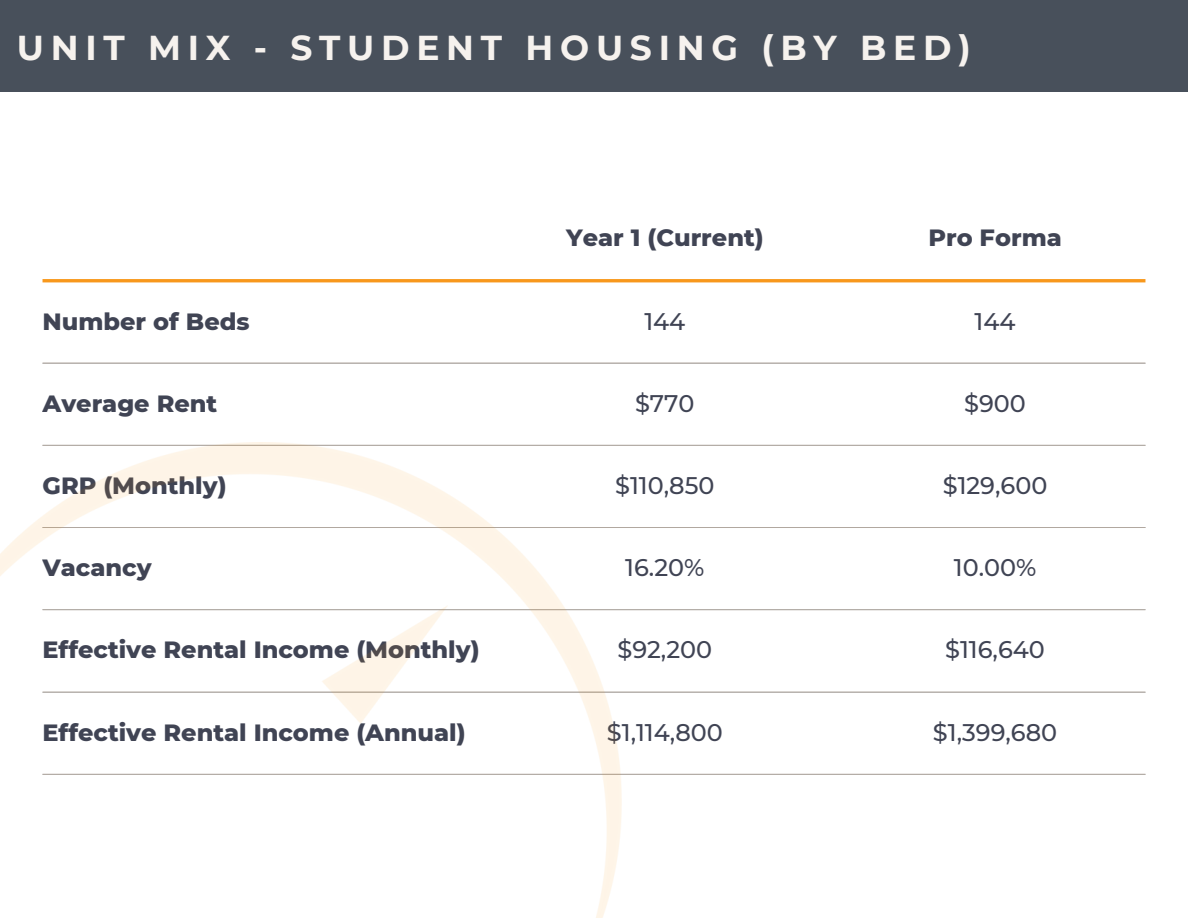
<style>
.page{position:relative;width:1188px;height:918px;background:#fff}
.page>*{position:absolute;margin:0;border:0;box-sizing:border-box;transform-origin:0 0}
.t1{font:700 34.5px "Montserrat";letter-spacing:.195em;color:#f6f2ee}
.t2{font:800 24px "Montserrat";color:#404454}
.t3{font:500 24px "Montserrat";color:#404454}
</style>
<div class="page">
<div style="left:0;top:0;width:1188px;height:92px;background:#48505b"></div>
<hr style="left:43px;top:363px;width:1102px;height:1px;background:#b1a8a0">
<hr style="left:43px;top:445px;width:1102px;height:1px;background:#b1a8a0">
<hr style="left:43px;top:527px;width:1102px;height:1px;background:#b1a8a0">
<hr style="left:43px;top:609px;width:1102px;height:1px;background:#b1a8a0">
<hr style="left:43px;top:692px;width:1102px;height:1px;background:#b1a8a0">
<hr style="left:43px;top:774px;width:1102px;height:1px;background:#b1a8a0">
<hr style="left:43px;top:279px;width:1102px;height:3px;background:#f8981c">
<img style="left:0;top:442px;width:621px;height:476px">
<h1 class="t1" style="left:17px;top:26px;width:955px">UNIT MIX - STUDENT HOUSING (BY BED)</h1>
<p class="t2" style="left:566px;top:223px;width:199px">Year 1 (Current)</p>
<p class="t2" style="left:928px;top:223px;width:135px">Pro Forma</p>
<p class="t2" style="left:43px;top:306px;width:209px">Number of Beds</p>
<p class="t3" style="left:644px;top:306px;width:42px">144</p>
<p class="t3" style="left:975px;top:306px;width:42px">144</p>
<p class="t2" style="left:43px;top:388px;width:176px">Average Rent</p>
<p class="t3" style="left:635px;top:388px;width:61px">$770</p>
<p class="t3" style="left:964px;top:388px;width:63px">$900</p>
<p class="t2" style="left:43px;top:471px;width:186px">GRP (Monthly)</p>
<p class="t3" style="left:615px;top:471px;width:101px">$110,850</p>
<p class="t3" style="left:943px;top:471px;width:106px">$129,600</p>
<p class="t2" style="left:43px;top:553px;width:111px">Vacancy</p>
<p class="t3" style="left:625px;top:553px;width:81px">16.20%</p>
<p class="t3" style="left:954px;top:553px;width:84px">10.00%</p>
<p class="t2" style="left:43px;top:635px;width:438px">Effective Rental Income (Monthly)</p>
<p class="t3" style="left:618px;top:635px;width:96px">$92,200</p>
<p class="t3" style="left:945px;top:635px;width:101px">$116,640</p>
<p class="t2" style="left:43px;top:718px;width:425px">Effective Rental Income (Annual)</p>
<p class="t3" style="left:607px;top:718px;width:117px">$1,114,800</p>
<p class="t3" style="left:933px;top:718px;width:126px">$1,399,680</p>
</div>
